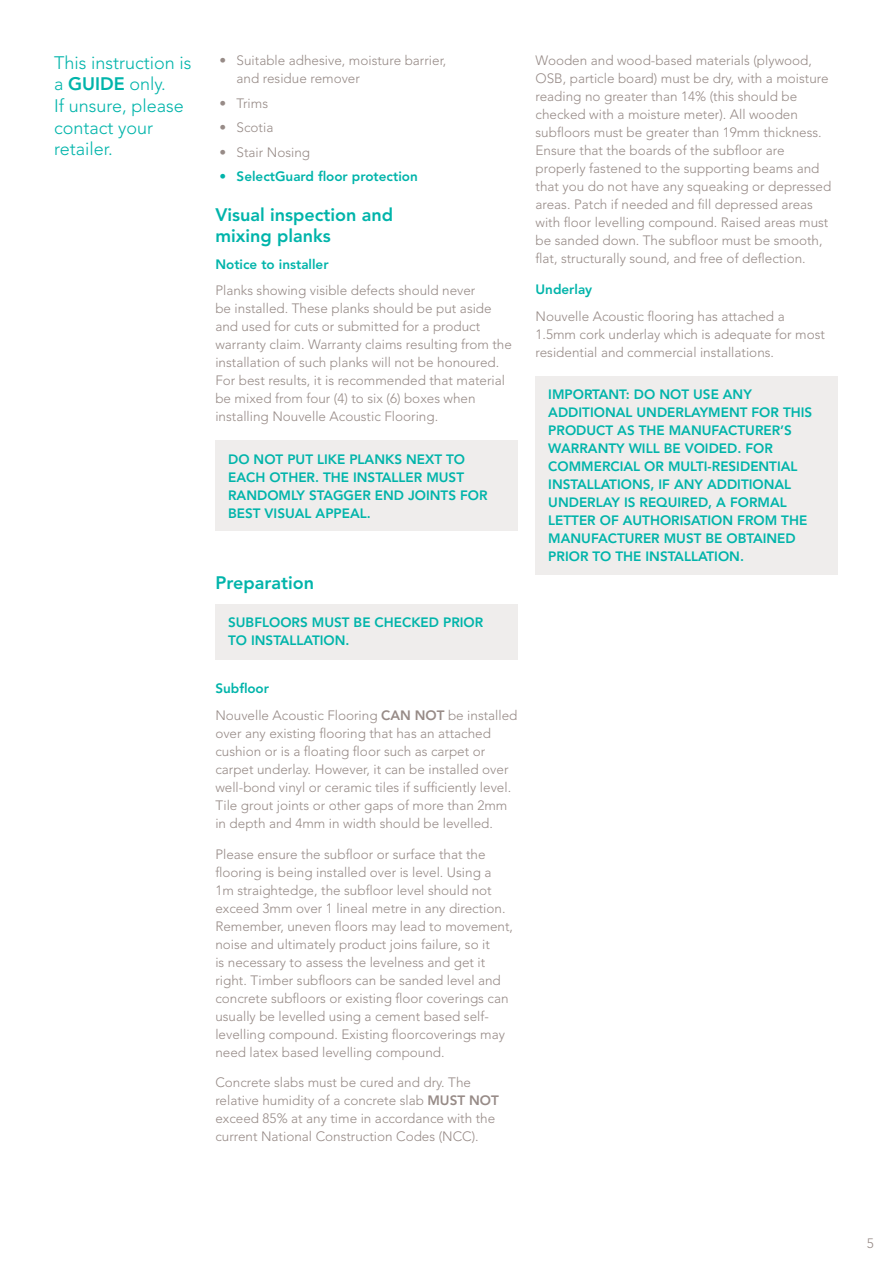
<style>
.page{position:relative;width:893px;height:1263px;background:#fff}
.page>*{position:absolute;margin:0;border:0;box-sizing:border-box;transform-origin:0 0}
.t1{font:300 18px/21.6px "Avenir LT Std";color:#00b4aa}
.t2{font:800 18px/21px "Avenir LT Std";color:#00b4aa}
.t3{font:300 13.5px/18px "Avenir LT Std";color:#978b87}
.t4{font:800 13.5px/18px "Avenir LT Std";color:#00b4aa}
.s1{font-weight:800}
.s2{font-weight:300}
.s3{font-weight:800;color:#00b4aa}
</style>
<div class="page">
<div style="left:215px;top:441px;width:303px;height:90px;background:#efedec"></div>
<div style="left:215px;top:604px;width:303px;height:56px;background:#efedec"></div>
<div style="left:535px;top:376px;width:303px;height:199px;background:#efedec"></div>
<h1 class="t1" style="left:54px;top:52px;width:139px">This instruction is a <span class="s1">GUIDE</span> only.<br>If unsure, please contact your retailer.</h1>
<p class="t3" style="left:237px;top:52px;width:211px;text-indent:-17px">• Suitable adhesive, moisture barrier, and residue remover</p>
<p class="t3" style="left:220px;top:94px;width:50px">• Trims</p>
<p class="t3" style="left:220px;top:119px;width:55px">• Scotia</p>
<p class="t3" style="left:220px;top:143px;width:92px">• Stair Nosing</p>
<p class="t4" style="left:220px;top:167px;width:200px"><span class="s2">•</span> SelectGuard floor protection</p>
<h1 class="t2" style="left:215px;top:204px;width:179px">Visual inspection and mixing planks</h1>
<p class="t4" style="left:215px;top:255px;width:115px">Notice to installer</p>
<p class="t3" style="left:215px;top:282px;width:298px">Planks showing visible defects should never<br>be installed. These planks should be put aside and used for cuts or submitted for a product warranty claim. Warranty claims resulting from the installation of such planks will not be honoured.<br>For best results, it is recommended that material be mixed from four (4) to six (6) boxes when installing Nouvelle Acoustic Flooring.</p>
<p class="t4" style="left:228px;top:450px;width:261px">DO NOT PUT LIKE PLANKS NEXT TO<br>EACH OTHER. THE INSTALLER MUST<br>RANDOMLY STAGGER END JOINTS FOR<br>BEST VISUAL APPEAL.</p>
<h1 class="t2" style="left:215px;top:572px;width:100px">Preparation</h1>
<p class="t4" style="left:228px;top:613px;width:257px">SUBFLOORS MUST BE CHECKED PRIOR<br>TO INSTALLATION.</p>
<p class="t3" style="left:215px;top:675px;width:304px;line-height:26.5px"><span class="s3">Subfloor<br></span>Nouvelle Acoustic Flooring <span class="s1">CAN NOT</span> be installed</p>
<p class="t3" style="left:215px;top:724px;width:297px">over any existing flooring that has an attached cushion or is a floating floor such as carpet or carpet underlay. However, it can be installed over well-bond vinyl or ceramic tiles if sufficiently level.<br>Tile grout joints or other gaps of more than 2mm in depth and 4mm in width should be levelled.</p>
<p class="t3" style="left:215px;top:845px;width:299px">Please ensure the subfloor or surface that the flooring is being installed over is level. Using a 1m straightedge, the subfloor level should not exceed 3mm over 1 lineal metre in any direction.<br>Remember, uneven floors may lead to movement, noise and ultimately product joins failure, so it<br>is necessary to assess the levelness and get it right. Timber subfloors can be sanded level and concrete subfloors or existing floor coverings can usually be levelled using a cement based self&shy;levelling compound. Existing floorcoverings may need latex based levelling compound.</p>
<p class="t3" style="left:215px;top:1074px;width:285px">Concrete slabs must be cured and dry. The relative humidity of a concrete slab <span class="s1">MUST NOT </span>exceed 85% at any time in accordance with the current National Construction Codes (NCC).</p>
<p class="t3" style="left:535px;top:52px;width:297px">Wooden and wood-based materials (plywood, OSB, particle board) must be dry, with a moisture reading no greater than 14% (this should be checked with a moisture meter). All wooden subfloors must be greater than 19mm thickness.<br>Ensure that the boards of the subfloor are properly fastened to the supporting beams and that you do not have any squeaking or depressed areas. Patch if needed and fill depressed areas with floor levelling compound. Raised areas must be sanded down. The subfloor must be smooth, flat, structurally sound, and free of deflection.</p>
<p class="t4" style="left:535px;top:280px;width:58px">Underlay</p>
<p class="t3" style="left:535px;top:307px;width:291px">Nouvelle Acoustic flooring has attached a<br>1.5mm cork underlay which is adequate for most residential and commercial installations.</p>
<p class="t4" style="left:548px;top:386px;width:265px">IMPORTANT: DO NOT USE ANY<br>ADDITIONAL UNDERLAYMENT FOR THIS<br>PRODUCT AS THE MANUFACTURER’S<br>WARRANTY WILL BE VOIDED. FOR<br>COMMERCIAL OR MULTI-RESIDENTIAL<br>INSTALLATIONS, IF ANY ADDITIONAL<br>UNDERLAY IS REQUIRED, A FORMAL<br>LETTER OF AUTHORISATION FROM THE<br>MANUFACTURER MUST BE OBTAINED<br>PRIOR TO THE INSTALLATION.</p>
<p class="t3" style="left:867px;top:1234px;width:9px">5</p>
</div>
